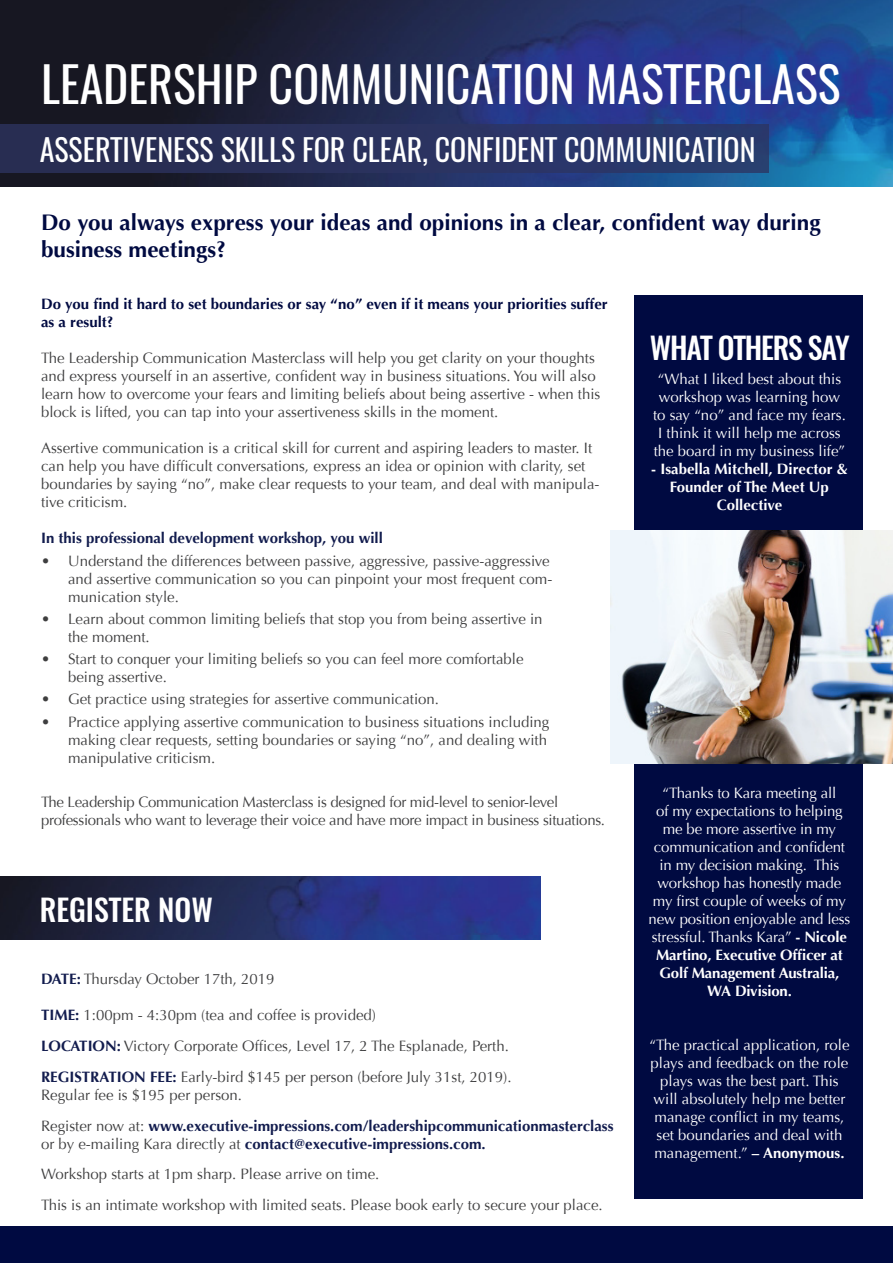
<style>
.page{position:relative;width:893px;height:1263px;background:#fff}
.page>*{position:absolute;margin:0;border:0;box-sizing:border-box;transform-origin:0 0}
.t1{font:48px "Oswald";color:#fff}
.t2{font:30px "Oswald";color:#fff}
.t3{font:500 30px "Oswald";letter-spacing:-.04em;color:#fff}
.t4{font:500 30px "Oswald";color:#fff}
.Blue_normal_text{font:700 22.5px/27px "Optima";color:#000a41}
.Grey_normal_text{font:15px/18px "Optima";color:#3e3e3f}
.t5{font:15px/18px "Optima";color:#fff;text-align:center}
.Grey_normal_text-2{font:700 15px/18px "Optima";color:#121c4e}
.Grey_normal_text-3{font:15px/18px "Optima";letter-spacing:-.02em;color:#3e3e3f}
.Blue_normal_text-2{font:700 15px/18px "Optima";color:#000a41}
.t6{font:700 15px/18px "Optima";color:#fff;text-align:center}
.s1{font-weight:700;color:#121c4e}
.s2{font-weight:400;color:#3e3e3f}
.s3{font-weight:700}
</style>
<div class="page">
<img style="left:0;top:877px;width:540px;height:62px">
<img style="left:0;top:0;width:893px;height:187px">
<div style="left:635px;top:296px;width:228px;height:903px;background:#000a41"></div>
<div style="left:0;top:1227px;width:893px;height:36px;background:#000a41"></div>
<img style="left:610px;top:531px;width:283px;height:232px">
<div style="left:0;top:124px;width:768px;height:48px;background:linear-gradient(to right,#282a4e,#2a3b70)"></div>
<p class="t1" style="left:41px;top:51px;width:801px">LEADERSHIP COMMUNICATION MASTERCLASS</p>
<p class="t2" style="left:40px;top:129px;width:717px">ASSERTIVENESS SKILLS FOR CLEAR, CONFIDENT COMMUNICATION</p>
<p class="Blue_normal_text" style="left:41px;top:209px;width:781px">Do you always express your ideas and opinions in a clear, confident way during business meetings?</p>
<p class="Blue_normal_text-2" style="left:41px;top:295px;width:568px">Do you find it hard to set boundaries or say “no” even if it means your priorities suffer as a result?</p>
<p class="Grey_normal_text" style="left:41px;top:349px;width:561px">The Leadership Communication Masterclass will help you get clarity on your thoughts and express yourself in an assertive, confident way in business situations. You will also learn how to overcome your fears and limiting beliefs about being assertive - when this block is lifted, you can tap into your assertiveness skills in the moment.</p>
<p class="Grey_normal_text" style="left:41px;top:439px;width:560px">Assertive communication is a critical skill for current and aspiring leaders to master. It can help you have difficult conversations, express an idea or opinion with clarity, set boundaries by saying “no”, make clear requests to your team, and deal with manipula&shy;tive criticism.</p>
<p class="Grey_normal_text-2" style="left:41px;top:529px;width:343px">In this professional development workshop, you will</p>
<p class="Grey_normal_text" style="left:68px;top:552px;width:486px;text-indent:-27px">• Understand the differences between passive, aggressive, passive-aggressive and assertive communication so you can pinpoint your most frequent com&shy;munication style.</p>
<p class="Grey_normal_text" style="left:68px;top:610px;width:476px;text-indent:-27px">• Learn about common limiting beliefs that stop you from being assertive in the moment.</p>
<p class="Grey_normal_text" style="left:68px;top:650px;width:457px;text-indent:-27px">• Start to conquer your limiting beliefs so you can feel more comfortable being assertive.</p>
<p class="Grey_normal_text" style="left:41px;top:690px;width:399px">• Get practice using strategies for assertive communication.</p>
<p class="Grey_normal_text" style="left:68px;top:713px;width:483px;text-indent:-27px">• Practice applying assertive communication to business situations including making clear requests, setting boundaries or saying “no”, and dealing with manipulative criticism.</p>
<p class="Grey_normal_text-3" style="left:41px;top:793px;width:565px">The Leadership Communication Masterclass is designed for mid-level to senior-level professionals who want to leverage their voice and have more impact in business situations.</p>
<p class="t4" style="left:40px;top:889px;width:175px">REGISTER NOW</p>
<p class="Grey_normal_text" style="left:41px;top:970px;width:235px"><span class="s1">DATE:</span> Thursday October 17th, 2019</p>
<p class="Grey_normal_text" style="left:41px;top:1006px;width:336px"><span class="s1">TIME:</span> 1:00pm - 4:30pm (tea and coffee is provided)</p>
<p class="Grey_normal_text" style="left:41px;top:1037px;width:469px"><span class="s1">LOCATION:</span> Victory Corporate Offices, Level 17, 2 The Esplanade, Perth.</p>
<p class="Grey_normal_text" style="left:41px;top:1068px;width:472px"><span class="s1">REGISTRATION FEE:</span> Early-bird $145 per person (before July 31st, 2019).<br>Regular fee is $195 per person.</p>
<p class="Grey_normal_text-2" style="left:41px;top:1117px;width:574px"><span class="s2">Register now at:</span> www.executive-impressions.com/leadershipcommunicationmasterclass <span class="s2">or by e-mailing Kara directly at</span> contact@executive-impressions.com.</p>
<p class="Grey_normal_text" style="left:41px;top:1165px;width:340px">Workshop starts at 1pm sharp. Please arrive on time.</p>
<p class="Grey_normal_text" style="left:41px;top:1196px;width:563px">This is an intimate workshop with limited seats. Please book early to secure your place.</p>
<p class="t3" style="left:650px;top:327px;width:201px">WHAT OTHERS SAY</p>
<p class="t5" style="left:653px;top:370px;width:194px">“What I liked best about this workshop was learning how to say “no” and face my fears.<br>I think it will help me across the board in my business life”</p>
<p class="t6" style="left:651px;top:460px;width:198px">- Isabella Mitchell, Director &amp;<br>Founder of The Meet Up<br>Collective</p>
<p class="t5" style="left:649px;top:784px;width:203px">“Thanks to Kara meeting all<br>of my expectations to helping me be more assertive in my communication and confident in my decision making. This workshop has honestly made my first couple of weeks of my new position enjoyable and less stressful. Thanks Kara” <span class="s3">- Nicole<br>Martino, Executive Officer at<br>Golf Management Australia,<br>WA Division.</span></p>
<p class="t5" style="left:649px;top:1036px;width:202px">“The practical application, role plays and feedback on the role plays was the best part. This will absolutely help me better manage conflict in my teams, set boundaries and deal with management.” <span class="s3">– Anonymous.</span></p>
</div>
